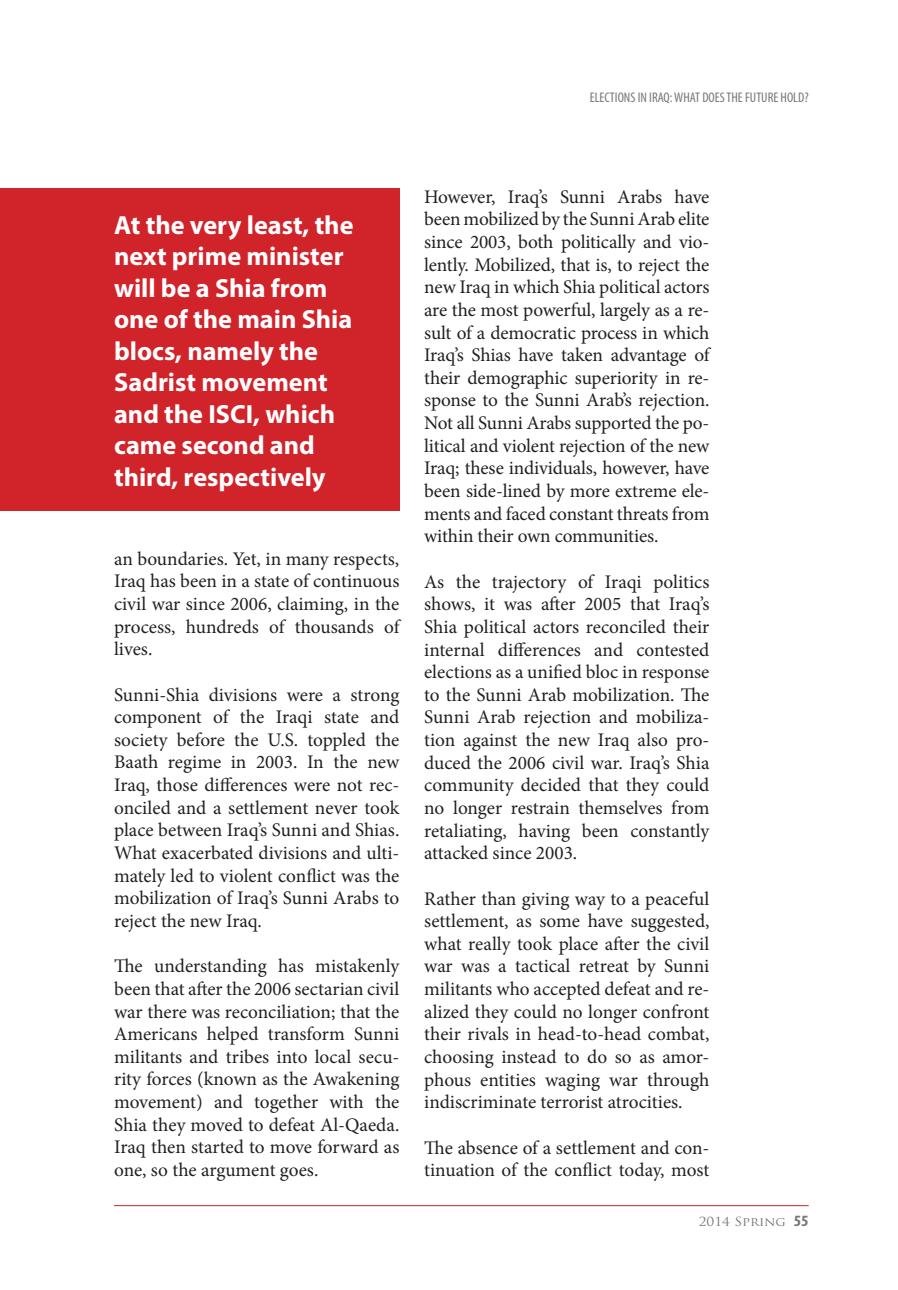
<style>
.page{position:relative;width:898px;height:1290px;background:#fff}
.page>*{position:absolute;margin:0;border:0;box-sizing:border-box;transform-origin:0 0}
.t1{font:700 26.25px/31.5px "Myriad Pro";color:#fff}
.t2{font:19.25px/22.6px "Minion Pro";letter-spacing:-.005em;color:#231f20;text-align:justify}
.t3{font:condensed 14px "Myriad Pro";color:#76787b}
.t4{font:12.25px "Trajan Pro";color:#76787b;scale:1.11 1}
.s1{font-family:"Myriad Pro";font-weight:700;font-stretch:condensed;font-size:15.75px}
</style>
<div class="page">
<hr style="left:114px;top:1205px;width:695px;height:1px;background:#d1232a">
<div style="left:0;top:189px;width:399px;height:322px;background:#d1232a"></div>
<p class="t3" style="left:590px;top:89px;width:220px">ELECTIONS IN IRAQ: WHAT DOES THE FUTURE HOLD?</p>
<h1 class="t1" style="left:114px;top:208px;width:241px">At the very least, the next prime minister will be a Shia from one of the main Shia blocs, namely the<br>Sadrist movement and the ISCI, which came second and third, respectively</h1>
<p class="t2" style="left:114px;top:547px;width:287px">an boundaries. Yet, in many respects, Iraq has been in a state of continuous civil war since 2006, claiming, in the process, hundreds of thousands of lives.</p>
<p class="t2" style="left:114px;top:683px;width:287px">Sunni-Shia divisions were a strong component of the Iraqi state and society before the U.S. toppled the Baath regime in 2003. In the new Iraq, those differences were not rec&shy;onciled and a settlement never took place between Iraq’s Sunni and Shias.<br>What exacerbated divisions and ulti&shy;mately led to violent conflict was the mobilization of Iraq’s Sunni Arabs to reject the new Iraq.</p>
<p class="t2" style="left:114px;top:955px;width:287px">The understanding has mistakenly been that after the 2006 sectarian civil war there was reconciliation; that the Americans helped transform Sunni militants and tribes into local secu&shy;rity forces (known as the Awakening movement) and together with the Shia they moved to defeat Al-Qaeda.<br>Iraq then started to move forward as one, so the argument goes.</p>
<p class="t2" style="left:424px;top:185px;width:287px">However, Iraq’s Sunni Arabs have been mobilized by the Sunni Arab elite since 2003, both politically and vio&shy;lently. Mobilized, that is, to reject the new Iraq in which Shia political actors are the most powerful, largely as a re&shy;sult of a democratic process in which Iraq’s Shias have taken advantage of their demographic superiority in re&shy;sponse to the Sunni Arab’s rejection.<br>Not all Sunni Arabs supported the po&shy;litical and violent rejection of the new Iraq; these individuals, however, have been side-lined by more extreme ele&shy;ments and faced constant threats from within their own communities.</p>
<p class="t2" style="left:424px;top:570px;width:287px">As the trajectory of Iraqi politics shows, it was after 2005 that Iraq’s Shia political actors reconciled their internal differences and contested elections as a unified bloc in response to the Sunni Arab mobilization. The Sunni Arab rejection and mobiliza&shy;tion against the new Iraq also pro&shy;duced the 2006 civil war. Iraq’s Shia community decided that they could no longer restrain themselves from retaliating, having been constantly attacked since 2003.</p>
<p class="t2" style="left:424px;top:887px;width:287px">Rather than giving way to a peaceful settlement, as some have suggested, what really took place after the civil war was a tactical retreat by Sunni militants who accepted defeat and re&shy;alized they could no longer confront their rivals in head-to-head combat, choosing instead to do so as amor&shy;phous entities waging war through indiscriminate terrorist atrocities.</p>
<p class="t2" style="left:424px;top:1136px;width:287px">The absence of a settlement and con&shy;tinuation of the conflict today, most</p>
<p class="t4" style="left:699px;top:1213px;width:101px">2014 Sprıng <span class="s1">55</span></p>
</div>
